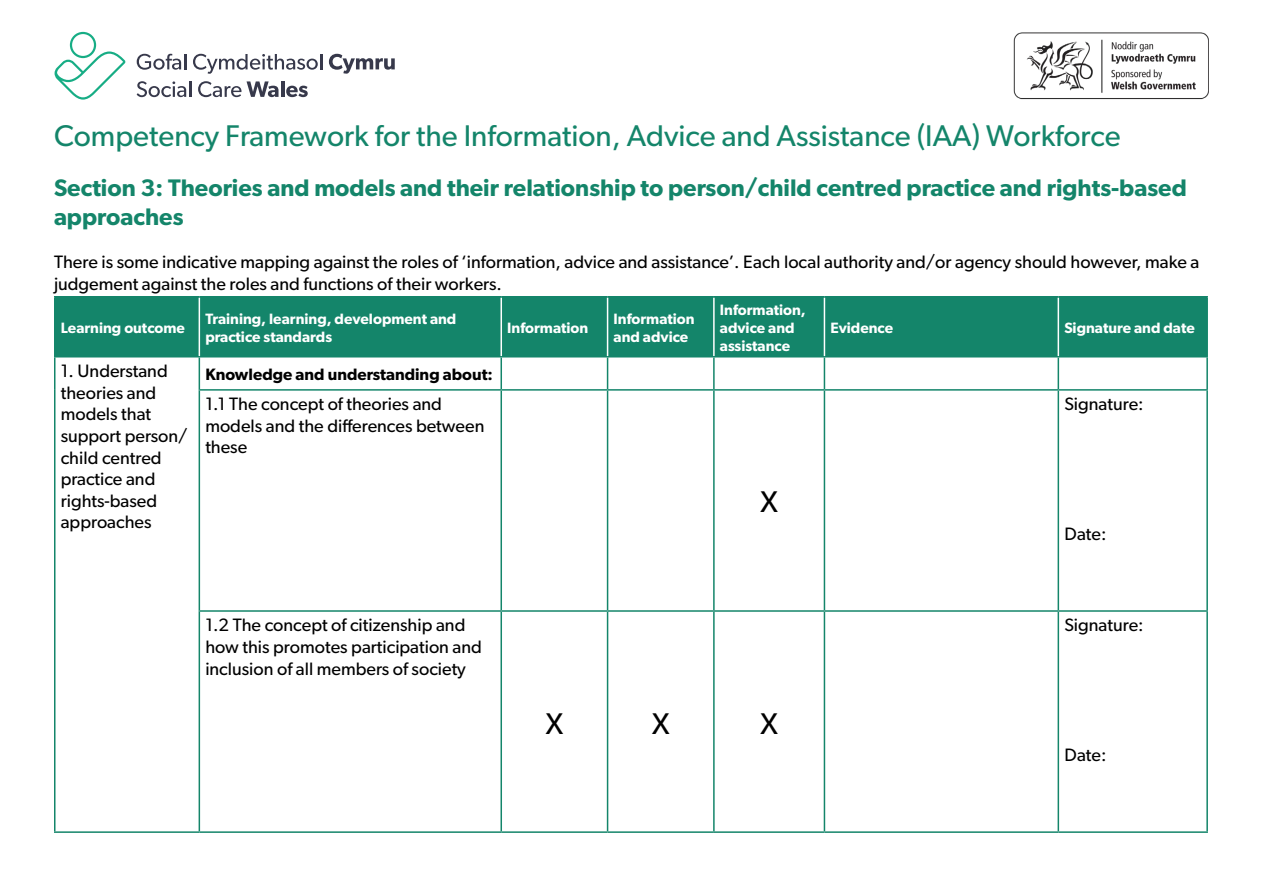
<style>
.page{position:relative;width:1263px;height:893px;background:#fff}
.page>*{position:absolute;margin:0;border:0;box-sizing:border-box;transform-origin:0 0}
.t1{font:30px "Gibson";color:#14856a}
.t2{font:30px "Gibson";color:#000}
.Heading{font:600 24px/28.8px "Gibson";color:#14856a}
.t3{font:18px/21.6px "Gibson";color:#000}
.Section_header{font:600 16.5px "Gibson";color:#000}
.t4{font:600 15px/18px "Gibson";color:#fff}
</style>
<div class="page">
<div style="left:56px;top:297px;width:1150px;height:59px;background:#14856a"></div>
<hr style="left:54px;top:357px;width:2px;height:33px;background:#14856a">
<hr style="left:199px;top:357px;width:1px;height:32px;background:#14856a">
<hr style="left:500px;top:357px;width:2px;height:32px;background:#14856a">
<hr style="left:607px;top:357px;width:1px;height:32px;background:#14856a">
<hr style="left:713px;top:357px;width:2px;height:32px;background:#14856a">
<hr style="left:824px;top:357px;width:1px;height:32px;background:#14856a">
<hr style="left:1057px;top:357px;width:2px;height:32px;background:#14856a">
<hr style="left:1206px;top:357px;width:2px;height:32px;background:#14856a">
<hr style="left:54px;top:390px;width:2px;height:221px;background:#14856a">
<hr style="left:199px;top:389px;width:302px;height:2px;background:#14856a">
<hr style="left:199px;top:391px;width:1px;height:219px;background:#14856a">
<hr style="left:501px;top:389px;width:107px;height:2px;background:#14856a">
<hr style="left:500px;top:391px;width:2px;height:219px;background:#14856a">
<hr style="left:608px;top:389px;width:106px;height:2px;background:#14856a">
<hr style="left:607px;top:391px;width:1px;height:219px;background:#14856a">
<hr style="left:714px;top:389px;width:110px;height:2px;background:#14856a">
<hr style="left:713px;top:391px;width:2px;height:219px;background:#14856a">
<hr style="left:824px;top:389px;width:234px;height:2px;background:#14856a">
<hr style="left:824px;top:391px;width:1px;height:219px;background:#14856a">
<hr style="left:1058px;top:389px;width:150px;height:2px;background:#14856a">
<hr style="left:1057px;top:391px;width:2px;height:219px;background:#14856a">
<hr style="left:1206px;top:391px;width:2px;height:219px;background:#14856a">
<hr style="left:54px;top:611px;width:2px;height:220px;background:#14856a">
<hr style="left:199px;top:610px;width:302px;height:2px;background:#14856a">
<hr style="left:199px;top:612px;width:1px;height:219px;background:#14856a">
<hr style="left:501px;top:610px;width:107px;height:2px;background:#14856a">
<hr style="left:500px;top:612px;width:2px;height:219px;background:#14856a">
<hr style="left:608px;top:610px;width:106px;height:2px;background:#14856a">
<hr style="left:607px;top:612px;width:1px;height:219px;background:#14856a">
<hr style="left:714px;top:610px;width:110px;height:2px;background:#14856a">
<hr style="left:713px;top:612px;width:2px;height:219px;background:#14856a">
<hr style="left:824px;top:610px;width:234px;height:2px;background:#14856a">
<hr style="left:824px;top:612px;width:1px;height:219px;background:#14856a">
<hr style="left:1058px;top:610px;width:150px;height:2px;background:#14856a">
<hr style="left:1057px;top:612px;width:2px;height:219px;background:#14856a">
<hr style="left:1206px;top:612px;width:2px;height:219px;background:#14856a">
<hr style="left:54px;top:831px;width:145px;height:2px;background:#14856a">
<hr style="left:199px;top:831px;width:302px;height:2px;background:#14856a">
<hr style="left:501px;top:831px;width:107px;height:2px;background:#14856a">
<hr style="left:608px;top:831px;width:106px;height:2px;background:#14856a">
<hr style="left:714px;top:831px;width:110px;height:2px;background:#14856a">
<hr style="left:824px;top:831px;width:234px;height:2px;background:#14856a">
<hr style="left:1058px;top:831px;width:150px;height:2px;background:#14856a">
<hr style="left:199px;top:297px;width:1px;height:59px;background:#fff">
<hr style="left:500px;top:297px;width:2px;height:59px;background:#fff">
<hr style="left:607px;top:297px;width:1px;height:59px;background:#fff">
<hr style="left:713px;top:297px;width:2px;height:59px;background:#fff">
<hr style="left:824px;top:297px;width:1px;height:59px;background:#fff">
<hr style="left:1057px;top:297px;width:2px;height:59px;background:#fff">
<hr style="left:54px;top:296px;width:145px;height:1px;background:#14856a">
<hr style="left:54px;top:297px;width:2px;height:59px;background:#14856a">
<hr style="left:199px;top:296px;width:302px;height:1px;background:#14856a">
<hr style="left:501px;top:296px;width:107px;height:1px;background:#14856a">
<hr style="left:608px;top:296px;width:106px;height:1px;background:#14856a">
<hr style="left:714px;top:296px;width:110px;height:1px;background:#14856a">
<hr style="left:824px;top:296px;width:234px;height:1px;background:#14856a">
<hr style="left:1058px;top:296px;width:150px;height:1px;background:#14856a">
<hr style="left:1206px;top:297px;width:2px;height:59px;background:#14856a">
<hr style="left:54px;top:356px;width:145px;height:1px;background:#14856a">
<hr style="left:199px;top:356px;width:302px;height:1px;background:#14856a">
<hr style="left:501px;top:356px;width:107px;height:1px;background:#14856a">
<hr style="left:608px;top:356px;width:106px;height:1px;background:#14856a">
<hr style="left:714px;top:356px;width:110px;height:1px;background:#14856a">
<hr style="left:824px;top:356px;width:234px;height:1px;background:#14856a">
<hr style="left:1058px;top:356px;width:150px;height:1px;background:#14856a">
<img style="left:1013px;top:32px;width:196px;height:68px">
<svg style="left:137px;top:54px;width:49px;height:16px"></svg>
<svg style="left:193px;top:54px;width:129px;height:20px"></svg>
<svg style="left:329px;top:54px;width:66px;height:20px"></svg>
<svg style="left:137px;top:81px;width:54px;height:16px"></svg>
<svg style="left:198px;top:81px;width:43px;height:16px"></svg>
<svg style="left:247px;top:81px;width:31px;height:16px"></svg>
<hr style="left:281px;top:81px;width:3px;height:16px;background:#37394b">
<svg style="left:286px;top:86px;width:22px;height:11px"></svg>
<svg style="left:55px;top:32px;width:71px;height:68px"></svg>
<p class="t1" style="left:54px;top:118px;width:1068px">Competency Framework for the Information, Advice and Assistance (IAA) Workforce</p>
<h1 class="Heading" style="left:54px;top:173px;width:1134px">Section 3: Theories and models and their relationship to person/child centred practice and rights-based approaches</h1>
<p class="t3" style="left:54px;top:251px;width:1147px">There is some indicative mapping against the roles of ‘information, advice and assistance’. Each local authority and/or agency should however, make a judgement against the roles and functions of their workers.</p>
<p class="t4" style="left:61px;top:318px;width:126px">Learning outcome</p>
<p class="t4" style="left:205px;top:309px;width:253px">Training, learning, development and practice standards</p>
<p class="t4" style="left:507px;top:318px;width:83px">Information</p>
<p class="t4" style="left:614px;top:309px;width:83px">Information and advice</p>
<p class="t4" style="left:720px;top:300px;width:87px">Information, advice and assistance</p>
<p class="t4" style="left:830px;top:318px;width:64px">Evidence</p>
<p class="t4" style="left:1064px;top:318px;width:132px">Signature and date</p>
<p class="t3" style="left:61px;top:360px;width:128px">1. Understand theories and models that support person/ child centred practice and rights-based approaches</p>
<h2 class="Section_header" style="left:205px;top:364px;width:289px">Knowledge and understanding about:</h2>
<p class="t3" style="left:205px;top:393px;width:281px">1.1 The concept of theories and models and the differences between these</p>
<p class="t3" style="left:205px;top:614px;width:278px">1.2 The concept of citizenship and how this promotes participation and inclusion of all members of society</p>
<p class="t2" style="left:760px;top:484px;width:19px">X</p>
<p class="t2" style="left:546px;top:705px;width:19px">X</p>
<p class="t2" style="left:652px;top:705px;width:19px">X</p>
<p class="t2" style="left:760px;top:705px;width:19px">X</p>
<p class="t3" style="left:1064px;top:393px;width:81px">Signature:</p>
<p class="t3" style="left:1064px;top:523px;width:44px">Date:</p>
<p class="t3" style="left:1064px;top:614px;width:81px">Signature:</p>
<p class="t3" style="left:1064px;top:744px;width:44px">Date:</p>
</div>
